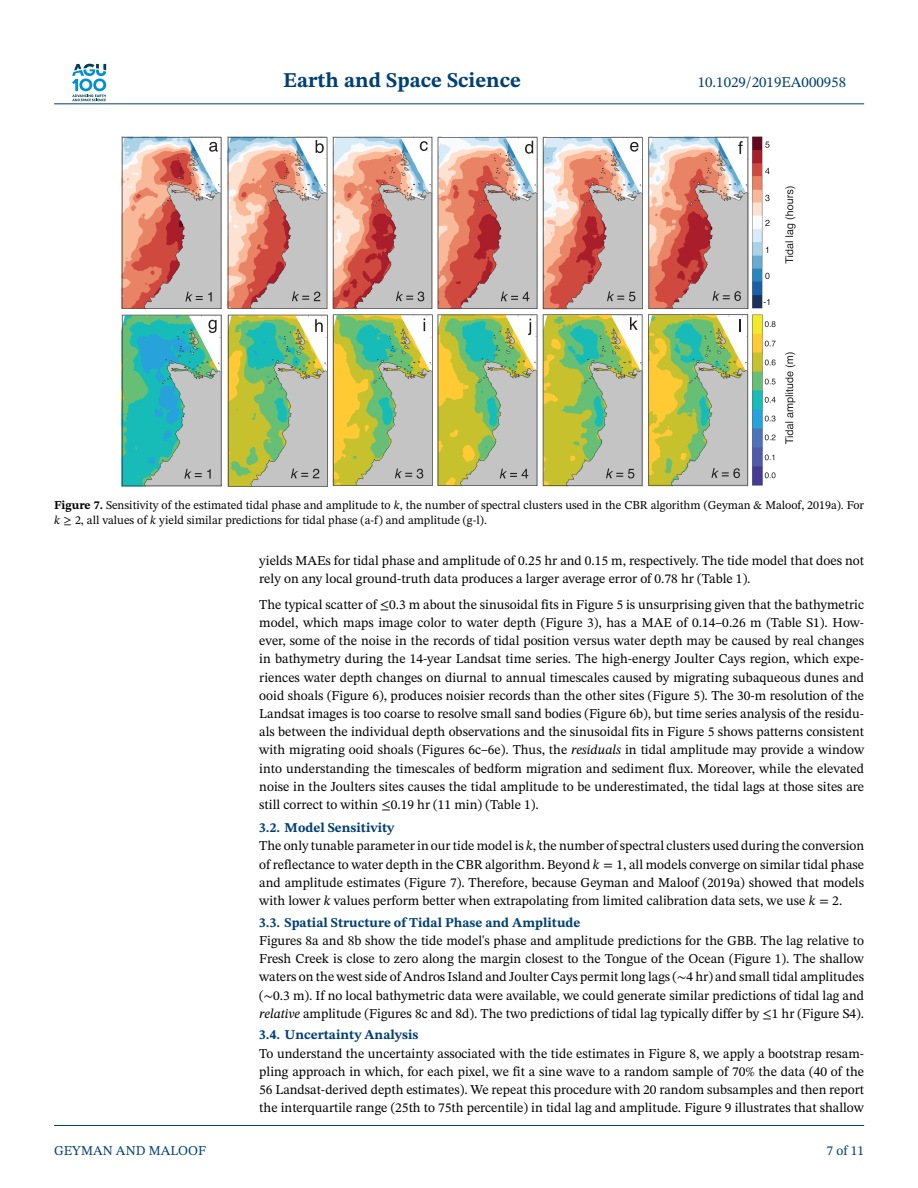
<style>
.page{position:relative;width:918px;height:1188px;background:#fff}
.page>*{position:absolute;margin:0;border:0;box-sizing:border-box;transform-origin:0 0}
.t1{font:700 21px "STIX Two Text";color:#004073}
.t2{font:15px "STIX Two Text";color:#004073}
.t3{font:13.5px/18.1px "STIX Two Text";color:#000;text-align:justify}
.t4{font:700 13.5px "STIX Two Text";color:#004073}
.t5{font:13.5px "STIX Two Text";color:#004073}
.t6{font:12px/15px "STIX Two Text";color:#000}
.s1{font-weight:700}
.s2{font-style:italic}
.s3{font-family:"STIX Math Calligraphy"}
.s4{font-weight:700;color:#004073}
.s5{font-family:"STIX Math"}
</style>
<div class="page">
<svg style="left:72px;top:64px;width:34px;height:37px"></svg>
<hr style="left:54px;top:103px;width:810px;height:1px;background:#004073">
<img style="left:121px;top:136px;width:642px;height:351px">
<svg style="left:765px;top:273px;width:5px;height:6px"></svg>
<svg style="left:765px;top:220px;width:5px;height:6px"></svg>
<svg style="left:765px;top:195px;width:5px;height:6px"></svg>
<svg style="left:765px;top:168px;width:5px;height:6px"></svg>
<svg style="left:765px;top:142px;width:5px;height:6px"></svg>
<svg style="left:785px;top:186px;width:11px;height:78px"></svg>
<svg style="left:765px;top:472px;width:11px;height:6px"></svg>
<svg style="left:765px;top:455px;width:9px;height:5px"></svg>
<svg style="left:765px;top:435px;width:11px;height:5px"></svg>
<svg style="left:765px;top:416px;width:11px;height:5px"></svg>
<svg style="left:765px;top:397px;width:11px;height:6px"></svg>
<svg style="left:765px;top:379px;width:11px;height:5px"></svg>
<svg style="left:765px;top:360px;width:11px;height:5px"></svg>
<svg style="left:765px;top:341px;width:11px;height:5px"></svg>
<svg style="left:765px;top:321px;width:11px;height:6px"></svg>
<svg style="left:785px;top:352px;width:10px;height:92px"></svg>
<svg style="left:122px;top:137px;width:100px;height:172px;background:#cea097"></svg>
<svg style="left:543px;top:137px;width:205px;height:349px;background:#c2b490"></svg>
<svg style="left:228px;top:137px;width:309px;height:350px;background:#beb290"></svg>
<svg style="left:122px;top:315px;width:100px;height:171px;background:#68b8b3"></svg>
<hr style="left:54px;top:1125px;width:810px;height:1px;background:#004073">
<h1 class="t1" style="left:283px;top:72px;width:239px">Earth and Space Science</h1>
<p class="t2" style="left:698px;top:77px;width:150px">10.1029/2019EA000958</p>
<p class="t6" style="left:54px;top:498px;width:811px"><span class="s1">Figure 7.</span> Sensitivity of the estimated tidal phase and amplitude to <span class="s2">k</span>, the number of spectral clusters used in the CBR algorithm (Geyman &amp; Maloof, 2019a). For <span class="s2">k</span> <span class="s3">≥</span> 2, all values of <span class="s2">k</span> yield similar predictions for tidal phase (a-f) and amplitude (g-l).</p>
<p class="t3" style="left:259px;top:553px;width:606px">yields MAEs for tidal phase and amplitude of 0.25 hr and 0.15 m, respectively. The tide model that does not rely on any local ground-truth data produces a larger average error of 0.78 hr (Table 1).</p>
<p class="t3" style="left:259px;top:596px;width:606px">The typical scatter of <span class="s3">≤</span>0.3 m about the sinusoidal fits in Figure 5 is unsurprising given that the bathymetric model, which maps image color to water depth (Figure 3), has a MAE of 0.14–0.26 m (Table S1). How&shy;ever, some of the noise in the records of tidal position versus water depth may be caused by real changes in bathymetry during the 14-year Landsat time series. The high-energy Joulter Cays region, which expe&shy;riences water depth changes on diurnal to annual timescales caused by migrating subaqueous dunes and ooid shoals (Figure 6), produces noisier records than the other sites (Figure 5). The 30-m resolution of the Landsat images is too coarse to resolve small sand bodies (Figure 6b), but time series analysis of the residu&shy;als between the individual depth observations and the sinusoidal fits in Figure 5 shows patterns consistent with migrating ooid shoals (Figures 6c–6e). Thus, the <span class="s2">residuals</span> in tidal amplitude may provide a window into understanding the timescales of bedform migration and sediment flux. Moreover, while the elevated noise in the Joulters sites causes the tidal amplitude to be underestimated, the tidal lags at those sites are still correct to within <span class="s3">≤</span>0.19 hr (11 min) (Table 1).</p>
<p class="t3" style="left:259px;top:820px;width:606px;text-align:left"><span class="s4">3.2. Model Sensitivity<br></span>The only tunable parameter in our tide model is <span class="s2">k</span>, the number of spectral clusters used during the conversion of reflectance to water depth in the CBR algorithm. Beyond <span class="s2">k</span> <span class="s5">=</span> 1, all models converge on similar tidal phase and amplitude estimates (Figure 7). Therefore, because Geyman and Maloof (2019a) showed that models with lower <span class="s2">k</span> values perform better when extrapolating from limited calibration data sets, we use <span class="s2">k</span> <span class="s5">=</span> 2.</p>
<p class="t4" style="left:259px;top:917px;width:323px">3.3. Spatial Structure of Tidal Phase and Amplitude</p>
<p class="t3" style="left:259px;top:933px;width:606px">Figures 8a and 8b show the tide model's phase and amplitude predictions for the GBB. The lag relative to Fresh Creek is close to zero along the margin closest to the Tongue of the Ocean (Figure 1). The shallow waters on the west side of Andros Island and Joulter Cays permit long lags (<span class="s5">∼</span>4 hr) and small tidal amplitudes (<span class="s5">∼</span>0.3 m). If no local bathymetric data were available, we could generate similar predictions of tidal lag and <span class="s2">relative</span> amplitude (Figures 8c and 8d). The two predictions of tidal lag typically differ by <span class="s3">≤</span>1 hr (Figure S4).</p>
<p class="t4" style="left:259px;top:1030px;width:161px">3.4. Uncertainty Analysis</p>
<p class="t3" style="left:259px;top:1045px;width:606px">To understand the uncertainty associated with the tide estimates in Figure 8, we apply a bootstrap resam&shy;pling approach in which, for each pixel, we fit a sine wave to a random sample of 70% the data (40 of the 56 Landsat-derived depth estimates). We repeat this procedure with 20 random subsamples and then report the interquartile range (25th to 75th percentile) in tidal lag and amplitude. Figure 9 illustrates that shallow</p>
<p class="t5" style="left:54px;top:1145px;width:153px">GEYMAN AND MALOOF</p>
<p class="t5" style="left:827px;top:1145px;width:39px">7 of 11</p>
</div>
